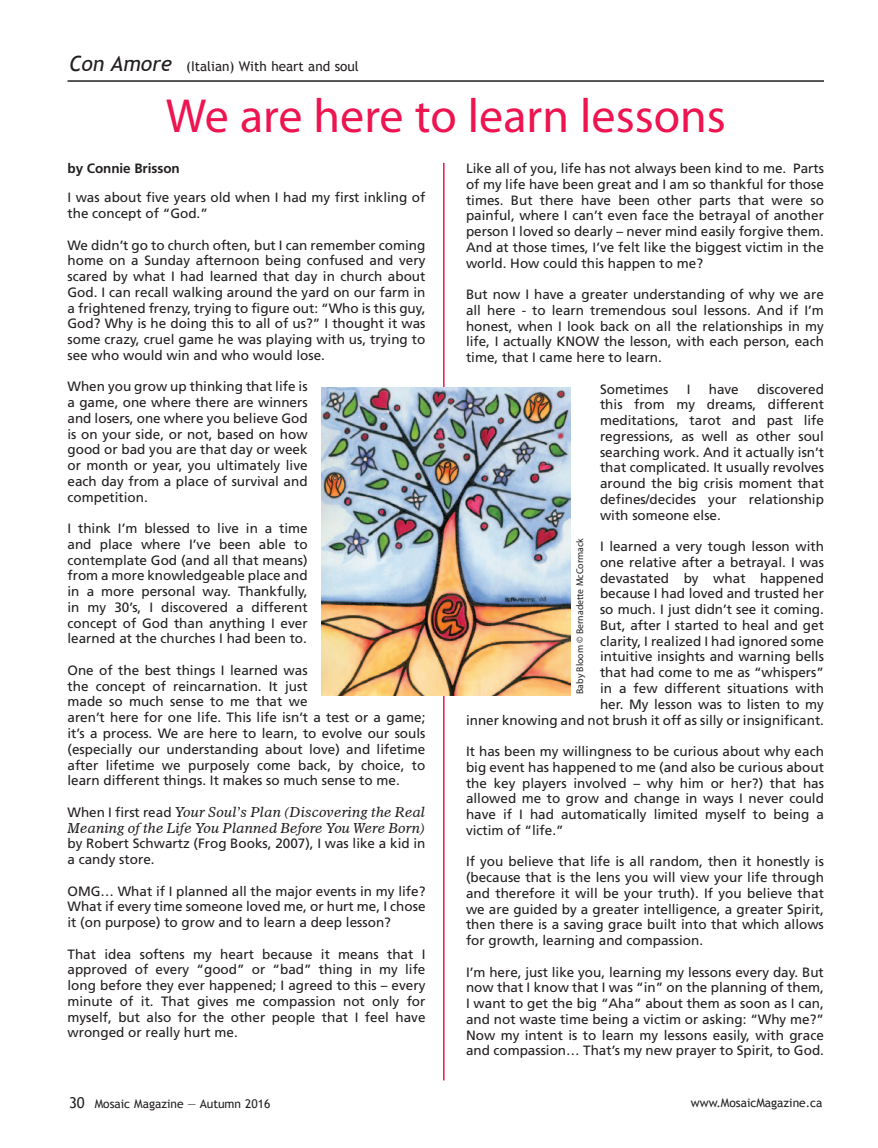
<style>
.page{position:relative;width:878px;height:1148px;background:#fff}
.page>*{position:absolute;margin:0;border:0;box-sizing:border-box;transform-origin:0 0}
.t1{font:48px "Myriad Pro";color:#ed1450}
.t2{font:13.5px/15.8px "Frutiger LT Std";color:#231f20;text-align:justify}
.t3{font:13.5px/15.8px "Dutch 811 BT Italic D";color:#231f20;text-align:justify}
.t4{font:13.5px "Trebuchet MS";color:#231f20}
.t5{font:700 13.5px "Frutiger LT Std";letter-spacing:-.005em;color:#231f20}
.t6{font:12px "Trebuchet MS";color:#231f20}
.t7{font:9.75px "Myriad Pro";color:#231f20}
.s1{font-style:italic;font-size:21px}
.s2{font-family:"Frutiger LT Std"}
.s3{font-size:15px}
</style>
<div class="page">
<hr style="left:443px;top:163px;width:1px;height:917px;background:#ed1450">
<hr style="left:68px;top:80px;width:756px;height:2px;background:#231f20">
<img style="left:321px;top:387px;width:249px;height:308px">
<p class="t4" style="left:69px;top:58px;width:291px"><span class="s1">Con Amore</span> (Italian) With heart and soul</p>
<p class="t1" style="left:166px;top:86px;width:561px">We are here to learn lessons</p>
<p class="t5" style="left:68px;top:160px;width:114px">by Connie Brisson</p>
<p class="t2" style="left:68px;top:190px;width:359px">I was about five years old when I had my first inkling of the concept of “God.”</p>
<p class="t2" style="left:68px;top:237px;width:359px">We didn’t go to church often, but I can remember coming home on a Sunday afternoon being confused and very scared by what I had learned that day in church about God. I can recall walking around the yard on our farm in a frightened frenzy, trying to figure out: “Who is this guy, God? Why is he doing this to all of us?” I thought it was some crazy, cruel game he was playing with us, trying to see who would win and who would lose.</p>
<p class="t2" style="left:68px;top:379px;width:241px">When you grow up thinking that life is a game, one where there are winners and losers, one where you believe God is on your side, or not, based on how good or bad you are that day or week or month or year, you ultimately live each day from a place of survival and competition.</p>
<p class="t2" style="left:68px;top:520px;width:241px">I think I’m blessed to live in a time and place where I’ve been able to contemplate God (and all that means) from a more knowledgeable place and in a more personal way. Thankfully, in my 30’s, I discovered a different concept of God than anything I ever learned at the churches I had been to.</p>
<p class="t2" style="left:68px;top:662px;width:359px;text-align:left">One of the best things I learned was<br>the concept of reincarnation. It just<br>made so much sense to me that we<br>aren’t here for one life. This life isn’t a test or a game; it’s a process. We are here to learn, to evolve our souls (especially our understanding about love) and lifetime after lifetime we purposely come back, by choice, to learn different things. It makes so much sense to me.</p>
<p class="t3" style="left:68px;top:803px;width:359px"><span class="s2">When I first read</span> Your Soul’s Plan (Discovering the Real Meaning of the Life You Planned Before You Were Born) <span class="s2">by Robert Schwartz (Frog Books, 2007), I was like a kid in a candy store.</span></p>
<p class="t2" style="left:68px;top:883px;width:359px">OMG… What if I planned all the major events in my life?<br>What if every time someone loved me, or hurt me, I chose it (on purpose) to grow and to learn a deep lesson?</p>
<p class="t2" style="left:68px;top:946px;width:359px">That idea softens my heart because it means that I approved of every “good” or “bad” thing in my life long before they ever happened; I agreed to this – every minute of it. That gives me compassion not only for myself, but also for the other people that I feel have wronged or really hurt me.</p>
<p class="t2" style="left:466px;top:160px;width:359px">Like all of you, life has not always been kind to me. Parts of my life have been great and I am so thankful for those times. But there have been other parts that were so painful, where I can’t even face the betrayal of another person I loved so dearly – never mind easily forgive them.<br>And at those times, I’ve felt like the biggest victim in the world. How could this happen to me?</p>
<p class="t2" style="left:466px;top:286px;width:359px">But now I have a greater understanding of why we are all here - to learn tremendous soul lessons. And if I’m honest, when I look back on all the relationships in my life, I actually KNOW the lesson, with each person, each time, that I came here to learn.</p>
<p class="t2" style="left:600px;top:381px;width:70px">Sometimes</p>
<p class="t2" style="left:686px;top:381px;width:5px">I</p>
<p class="t2" style="left:708px;top:381px;width:32px">have</p>
<p class="t2" style="left:600px;top:381px;width:225px;text-indent:157px">discovered this from my dreams, different meditations, tarot and past life regressions, as well as other soul searching work. And it actually isn’t that complicated. It usually revolves around the big crisis moment that defines/decides your relationship with someone else.</p>
<p class="t2" style="left:466px;top:538px;width:359px;text-align:right">I learned a very tough lesson with<br>one relative after a betrayal. I was<br>devastated by what happened<br>because I had loved and trusted her<br>so much. I just didn’t see it coming.<br>But, after I started to heal and get<br>clarity, I realized I had ignored some<br>intuitive insights and warning bells<br>that had come to me as “whispers”<br>in a few different situations with<br>her. My lesson was to listen to my<br>inner knowing and not brush it off as silly or insignificant.</p>
<p class="t2" style="left:466px;top:743px;width:359px">It has been my willingness to be curious about why each big event has happened to me (and also be curious about the key players involved – why him or her?) that has allowed me to grow and change in ways I never could have if I had automatically limited myself to being a victim of “life.”</p>
<p class="t2" style="left:466px;top:853px;width:359px">If you believe that life is all random, then it honestly is (because that is the lens you will view your life through and therefore it will be your truth). If you believe that we are guided by a greater intelligence, a greater Spirit, then there is a saving grace built into that which allows for growth, learning and compassion.</p>
<p class="t2" style="left:466px;top:964px;width:359px">I’m here, just like you, learning my lessons every day. But now that I know that I was “in” on the planning of them, I want to get the big “Aha” about them as soon as I can, and not waste time being a victim or asking: “Why me?” Now my intent is to learn my lessons easily, with grace and compassion… That’s my new prayer to Spirit, to God.</p>
<p class="t7" style="left:574px;top:694px;width:157px;rotate:-90deg">Baby Bloom © Bernadette McCormack</p>
<p class="t6" style="left:69px;top:1096px;width:203px"><span class="s3">30</span> Mosaic Magazine — Autumn 2016</p>
<p class="t6" style="left:691px;top:1096px;width:133px">www.MosaicMagazine.ca</p>
</div>
